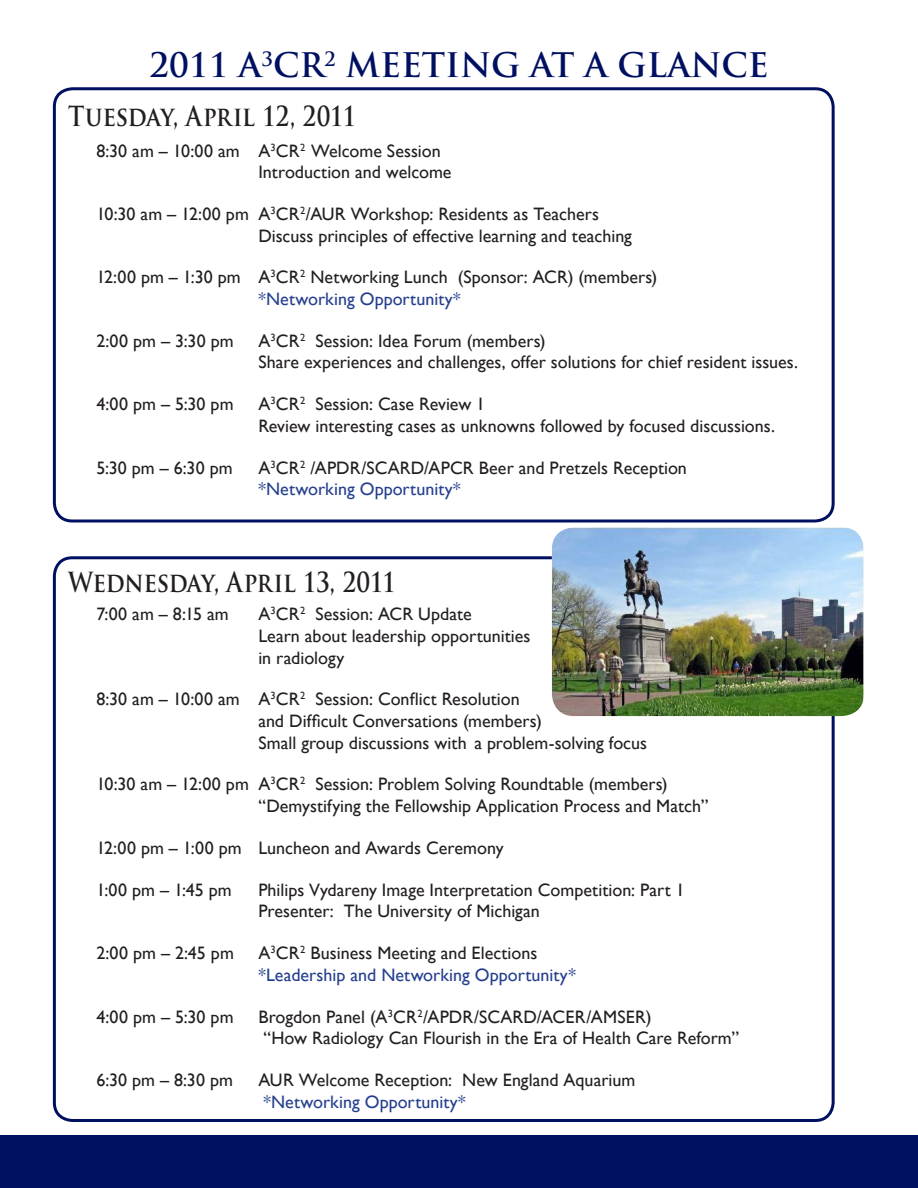
<style>
.page{position:relative;width:918px;height:1188px;background:#fff}
.page>*{position:absolute;margin:0;border:0;box-sizing:border-box;transform-origin:0 0}
.t1{font:700 33px "Trajan Pro";color:#001061}
.dates{font:700 27px "Trajan Pro";letter-spacing:-.01em;color:#231f20;scale:.85 1}
.times{font:18px/21.6px "Gill Sans";color:#231f20}
.t2{font:18px "Gill Sans";color:#253f8e}
.s1{color:#253f8e}
</style>
<div class="page">
<div style="left:53px;top:87px;width:782px;height:435px;border:3px solid #001061;border-radius:18px"></div>
<div style="left:0;top:1136px;width:918px;height:52px;background:#001061"></div>
<img style="left:552px;top:527px;width:312px;height:189px">
<p class="t1" style="left:149px;top:45px;width:621px">2011 A<sup>3</sup>CR<sup>2</sup> MEETING AT A GLANCE</p>
<p class="dates" style="left:68px;top:100px;width:340px">Tuesday, April 12, 2011</p>
<p class="times" style="left:258px;top:140px;width:195px;text-indent:-162px">8:30 am – 10:00 am A<sup>3</sup>CR<sup>2</sup> Welcome Session<br>Introduction and welcome</p>
<p class="times" style="left:258px;top:203px;width:375px;text-indent:-162px">10:30 am – 12:00 pm A<sup>3</sup>CR<sup>2</sup>/AUR Workshop: Residents as Teachers<br>Discuss principles of effective learning and teaching</p>
<p class="times" style="left:258px;top:267px;width:401px;text-indent:-162px">12:00 pm – 1:30 pm A<sup>3</sup>CR<sup>2</sup> Networking Lunch (Sponsor: ACR) (members) <span class="s1">*Networking Opportunity*</span></p>
<p class="times" style="left:96px;top:330px;width:139px">2:00 pm – 3:30 pm</p>
<p class="times" style="left:258px;top:330px;width:541px">A<sup>3</sup>CR<sup>2</sup> Session: Idea Forum (members)<br>Share experiences and challenges, offer solutions for chief resident issues.</p>
<p class="times" style="left:96px;top:394px;width:139px">4:00 pm – 5:30 pm</p>
<p class="times" style="left:258px;top:394px;width:518px">A<sup>3</sup>CR<sup>2</sup> Session: Case Review 1<br>Review interesting cases as unknowns followed by focused discussions.</p>
<p class="times" style="left:96px;top:457px;width:138px">5:30 pm – 6:30 pm</p>
<p class="times" style="left:258px;top:457px;width:430px">A<sup>3</sup>CR<sup>2</sup> /APDR/SCARD/APCR Beer and Pretzels Reception <span class="s1">*Networking Opportunity*</span></p>
<p class="dates" style="left:68px;top:565px;width:387px">Wednesday, April 13, 2011</p>
<p class="times" style="left:96px;top:604px;width:134px">7:00 am – 8:15 am</p>
<p class="times" style="left:258px;top:604px;width:274px">A<sup>3</sup>CR<sup>2</sup> Session: ACR Update<br>Learn about leadership opportunities in radiology</p>
<p class="times" style="left:258px;top:689px;width:285px;text-indent:-162px">8:30 am – 10:00 am A<sup>3</sup>CR<sup>2</sup> Session: Conflict Resolution and Difficult Conversations (members)</p>
<p class="times" style="left:258px;top:732px;width:390px">Small group discussions with a problem-solving focus</p>
<p class="times" style="left:258px;top:774px;width:452px;text-indent:-162px">10:30 am – 12:00 pm A<sup>3</sup>CR<sup>2</sup> Session: Problem Solving Roundtable (members) “Demystifying the Fellowship Application Process and Match”</p>
<p class="times" style="left:96px;top:837px;width:409px">12:00 pm – 1:00 pm Luncheon and Awards Ceremony</p>
<p class="times" style="left:96px;top:879px;width:137px">1:00 pm – 1:45 pm</p>
<p class="times" style="left:258px;top:879px;width:428px">Philips Vydareny Image Interpretation Competition: Part 1<br>Presenter: The University of Michigan</p>
<p class="times" style="left:96px;top:943px;width:139px">2:00 pm – 2:45 pm</p>
<p class="times" style="left:258px;top:943px;width:281px">A<sup>3</sup>CR<sup>2</sup> Business Meeting and Elections</p>
<p class="t2" style="left:258px;top:964px;width:319px">*Leadership and Networking Opportunity*</p>
<p class="times" style="left:96px;top:1006px;width:139px">4:00 pm – 5:30 pm</p>
<p class="times" style="left:258px;top:1006px;width:482px">Brogdon Panel (A<sup>3</sup>CR<sup>2</sup>/APDR/SCARD/ACER/AMSER)<br>“How Radiology Can Flourish in the Era of Health Care Reform”</p>
<p class="times" style="left:96px;top:1070px;width:138px">6:30 pm – 8:30 pm</p>
<p class="times" style="left:258px;top:1070px;width:379px">AUR Welcome Reception: New England Aquarium <span class="s1">*Networking Opportunity*</span></p>
</div>
